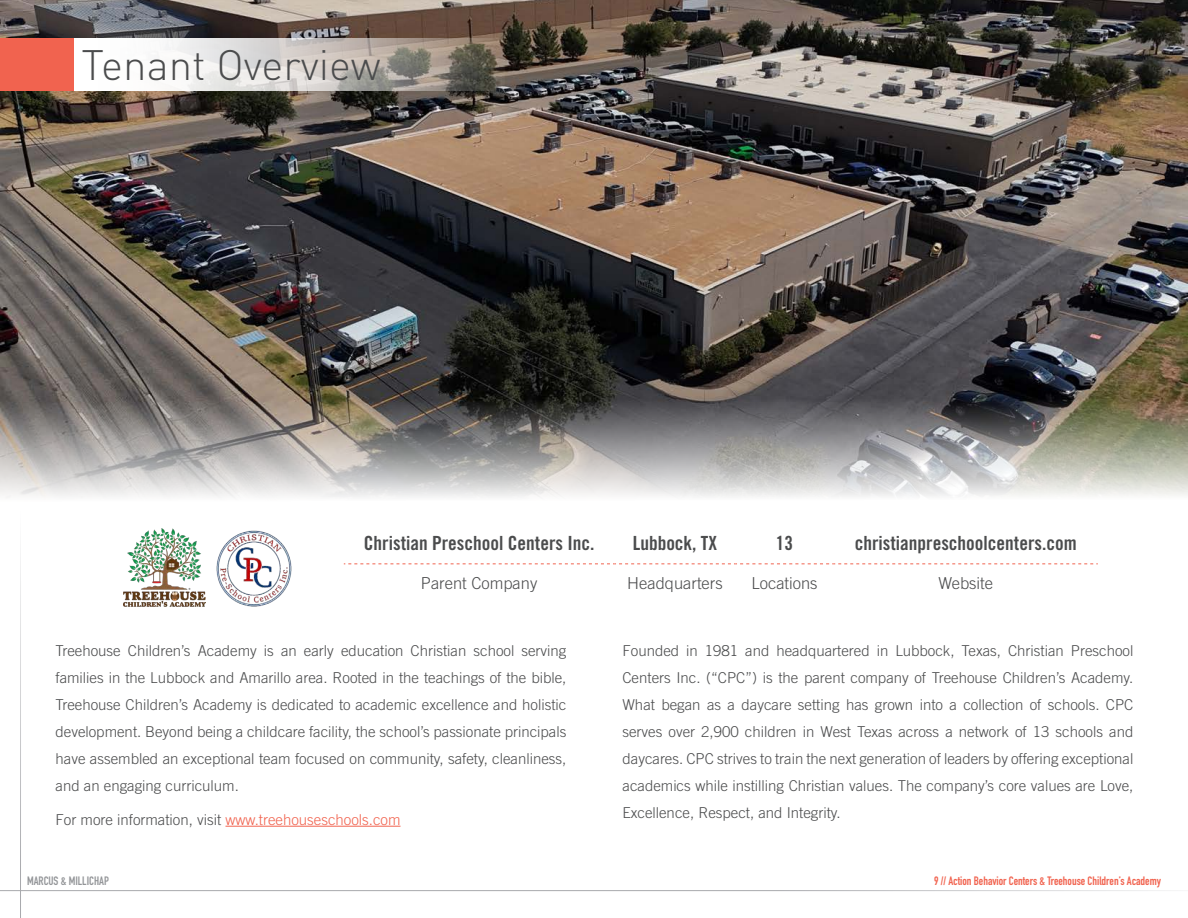
<style>
.page{position:relative;width:1188px;height:918px;background:#fff}
.page>*{position:absolute;margin:0;border:0;box-sizing:border-box;transform-origin:0 0}
.t1{font:300 42px "DIN Pro";color:#4b4c4d}
.t2{font:19.5px "Trade Gothic LT Std Bd Cn 20";color:#4b4c4d}
.t3{font:300 16.5px "Trade Gothic LT Std";color:#4b4c4d}
.t4{font:300 15px/27px "Trade Gothic LT Std";color:#4b4c4d;text-align:justify}
.t5{font:700 12px "DIN Condensed";color:#f1634f}
.t6{font:700 12px "DIN Condensed";color:#939598}
.s1{color:#f1634f}
</style>
<div class="page">
<img style="left:0;top:0;width:1188px;height:399px">
<svg style="left:0;top:399px;width:1188px;height:166px"></svg>
<img style="left:123px;top:529px;width:83px;height:78px">
<img style="left:214px;top:529px;width:80px;height:78px">
<svg style="left:344px;top:563px;width:754px;height:1px"></svg>
<div style="left:0;top:38px;width:74px;height:53px;background:#f1634f"></div>
<svg style="left:74px;top:38px;width:430px;height:53px"></svg>
<hr style="left:225px;top:826px;width:176px;height:1px;background:#f1634f">
<hr style="left:0;top:890px;width:1188px;height:1px;background:#a8a9ad">
<hr style="left:20px;top:486px;width:1px;height:432px;background:#a8a9ad">
<p class="t1" style="left:81px;top:37px;width:301px">Tenant Overview</p>
<p class="t2" style="left:364px;top:532px;width:232px">Christian Preschool Centers Inc.</p>
<p class="t2" style="left:633px;top:532px;width:86px">Lubbock, TX</p>
<p class="t2" style="left:776px;top:532px;width:19px">13</p>
<p class="t2" style="left:855px;top:532px;width:223px">christianpreschoolcenters.com</p>
<p class="t3" style="left:421px;top:574px;width:118px">Parent Company</p>
<p class="t3" style="left:627px;top:574px;width:97px">Headquarters</p>
<p class="t3" style="left:752px;top:574px;width:68px">Locations</p>
<p class="t3" style="left:938px;top:574px;width:56px">Website</p>
<p class="t4" style="left:56px;top:637px;width:512px">Treehouse Children’s Academy is an early education Christian school serving families in the Lubbock and Amarillo area. Rooted in the teachings of the bible, Treehouse Children’s Academy is dedicated to academic excellence and holistic development. Beyond being a childcare facility, the school’s passionate principals have assembled an exceptional team focused on community, safety, cleanliness, and an engaging curriculum.</p>
<p class="t4" style="left:56px;top:806px;width:347px">For more information, visit <span class="s1">www.treehouseschools.com</span></p>
<p class="t4" style="left:622px;top:637px;width:512px">Founded in 1981 and headquartered in Lubbock, Texas, Christian Preschool Centers Inc. (“CPC”) is the parent company of Treehouse Children’s Academy.<br>What began as a daycare setting has grown into a collection of schools. CPC serves over 2,900 children in West Texas across a network of 13 schools and daycares. CPC strives to train the next generation of leaders by offering exceptional academics while instilling Christian values. The company’s core values are Love, Excellence, Respect, and Integrity.</p>
<p class="t6" style="left:27px;top:873px;width:83px">MARCUS &amp; MILLICHAP</p>
<p class="t5" style="left:934px;top:873px;width:228px">9 // Action Behavior Centers &amp; Treehouse Children’s Academy</p>
</div>
